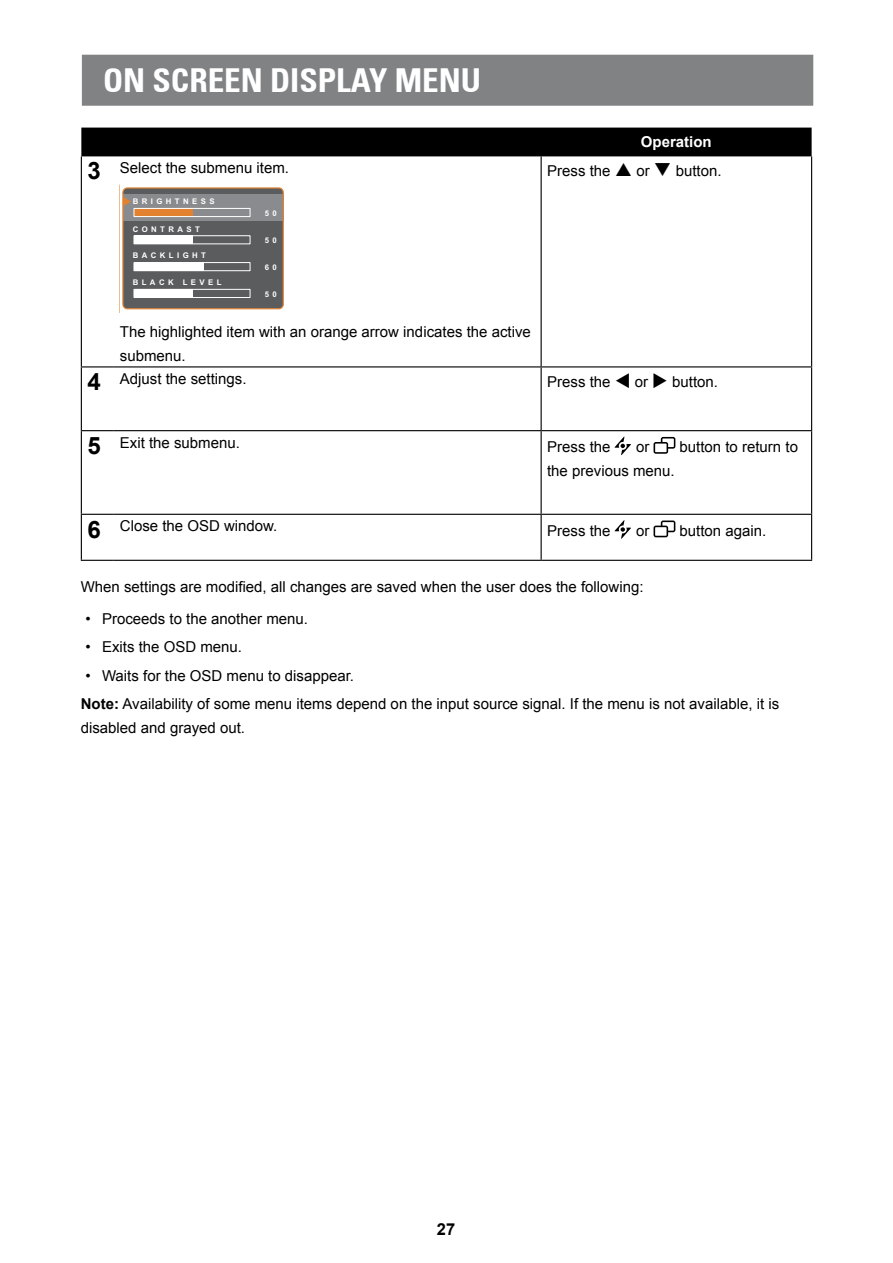
<style>
.page{position:relative;width:893px;height:1263px;background:#fff}
.page>*{position:absolute;margin:0;border:0;box-sizing:border-box;transform-origin:0 0}
.t1{font:700 condensed 33px "Univers 67";color:#fff}
.t2{font:700 16.5px "Arial";color:#000}
.t3{font:15px/24px "Arial";color:#000}
.t4{font:700 15px "Arial";color:#fff}
.t5{font:700 7.8px "Arial";letter-spacing:.44em;color:#fff}
.s1{font-weight:700;font-size:24px}
.s2{font-weight:700}
</style>
<div class="page">
<div style="left:82px;top:55px;width:731px;height:51px;background:#808284;border:2px solid #808284"></div>
<div style="left:81px;top:128px;width:731px;height:28px;background:#000"></div>
<hr style="left:541px;top:156px;width:1px;height:210px;background:#000">
<hr style="left:811px;top:156px;width:1px;height:210px;background:#000">
<hr style="left:541px;top:366px;width:271px;height:1px;background:#000">
<hr style="left:541px;top:367px;width:1px;height:63px;background:#000">
<hr style="left:811px;top:367px;width:1px;height:63px;background:#000">
<hr style="left:541px;top:430px;width:271px;height:1px;background:#000">
<hr style="left:541px;top:431px;width:1px;height:83px;background:#000">
<hr style="left:811px;top:431px;width:1px;height:83px;background:#000">
<hr style="left:541px;top:514px;width:271px;height:1px;background:#000">
<hr style="left:541px;top:515px;width:1px;height:45px;background:#000">
<hr style="left:811px;top:515px;width:1px;height:45px;background:#000">
<hr style="left:541px;top:560px;width:271px;height:1px;background:#000">
<hr style="left:81px;top:156px;width:1px;height:210px;background:#000">
<hr style="left:81px;top:366px;width:33px;height:1px;background:#000">
<hr style="left:81px;top:367px;width:1px;height:63px;background:#000">
<hr style="left:114px;top:366px;width:427px;height:1px;background:#000">
<hr style="left:81px;top:430px;width:33px;height:1px;background:#000">
<hr style="left:81px;top:431px;width:1px;height:83px;background:#000">
<hr style="left:114px;top:430px;width:427px;height:1px;background:#000">
<hr style="left:81px;top:514px;width:33px;height:1px;background:#000">
<hr style="left:81px;top:515px;width:1px;height:45px;background:#000">
<hr style="left:114px;top:514px;width:427px;height:1px;background:#000">
<hr style="left:81px;top:560px;width:33px;height:1px;background:#000">
<hr style="left:114px;top:560px;width:427px;height:1px;background:#000">
<div style="left:123px;top:188px;width:160px;height:121px;background:#5b5c5e;border-radius:4px"></div>
<div style="left:123px;top:194px;width:160px;height:27px;background:#8a8b8e"></div>
<div style="left:122px;top:187px;width:162px;height:122px;border:1px solid #e28230;border-radius:4px"></div>
<div style="left:134px;top:208px;width:58px;height:9px;background:#e28230"></div>
<div style="left:134px;top:208px;width:116px;height:9px;border:1px solid #fff"></div>
<div style="left:134px;top:289px;width:58px;height:8px;background:#fff"></div>
<div style="left:134px;top:289px;width:116px;height:9px;border:1px solid #fff"></div>
<div style="left:134px;top:263px;width:70px;height:8px;background:#fff"></div>
<div style="left:134px;top:262px;width:116px;height:9px;border:1px solid #fff"></div>
<div style="left:134px;top:236px;width:58px;height:8px;background:#fff"></div>
<div style="left:134px;top:235px;width:116px;height:9px;border:1px solid #fff"></div>
<svg style="left:122px;top:187px;width:9px;height:123px"></svg>
<svg style="left:615px;top:437px;width:16px;height:18px"></svg>
<svg style="left:653px;top:437px;width:22px;height:17px"></svg>
<svg style="left:615px;top:520px;width:16px;height:19px"></svg>
<svg style="left:653px;top:520px;width:22px;height:17px"></svg>
<h1 class="t1" style="left:103px;top:60px;width:379px">ON SCREEN DISPLAY MENU</h1>
<p class="t3" style="left:87px;top:156px;width:203px"><span class="s1">3</span> Select the submenu item.</p>
<p class="t5" style="left:133px;top:196px;width:83px">BRIGHTNESS</p>
<p class="t5" style="left:265px;top:208px;width:14px">5 0</p>
<p class="t5" style="left:133px;top:224px;width:69px">CONTRAST</p>
<p class="t5" style="left:133px;top:250px;width:75px">BACKLIGHT</p>
<p class="t5" style="left:133px;top:277px;width:90px">BLACK LEVEL</p>
<p class="t5" style="left:265px;top:235px;width:14px">5 0</p>
<p class="t5" style="left:265px;top:262px;width:14px">6 0</p>
<p class="t5" style="left:265px;top:289px;width:14px">5 0</p>
<p class="t3" style="left:120px;top:320px;width:413px">The highlighted item with an orange arrow indicates the active submenu.</p>
<p class="t4" style="left:641px;top:132px;width:72px">Operation</p>
<p class="t3" style="left:547px;top:159px;width:65px">Press the</p>
<p class="t3" style="left:636px;top:159px;width:87px">or ❑ button.</p>
<p class="t3" style="left:87px;top:367px;width:161px"><span class="s1">4</span> Adjust the settings.</p>
<p class="t3" style="left:547px;top:370px;width:172px">Press the ▼ or ◆ button.</p>
<p class="t3" style="left:87px;top:430px;width:154px"><span class="s1">5</span> Exit the submenu.</p>
<p class="t3" style="left:547px;top:435px;width:65px">Press the</p>
<p class="t3" style="left:636px;top:435px;width:15px">or</p>
<p class="t3" style="left:680px;top:435px;width:120px">button to return to</p>
<p class="t3" style="left:547px;top:459px;width:129px">the previous menu.</p>
<p class="t3" style="left:87px;top:514px;width:192px"><span class="s1">6</span> Close the OSD window.</p>
<p class="t3" style="left:547px;top:519px;width:65px">Press the</p>
<p class="t3" style="left:636px;top:519px;width:15px">or</p>
<p class="t3" style="left:680px;top:519px;width:88px">button again.</p>
<p class="t3" style="left:81px;top:574px;width:564px">When settings are modified, all changes are saved when the user does the following:</p>
<p class="t3" style="left:86px;top:607px;width:224px">• Proceeds to the another menu.</p>
<p class="t3" style="left:86px;top:635px;width:158px">• Exits the OSD menu.</p>
<p class="t3" style="left:81px;top:661px;width:700px;line-height:28.2px;text-indent:5px">• Waits for the OSD menu to disappear.<br><span class="s2">Note:</span> Availability of some menu items depend on the input source signal. If the menu is not available, it is</p>
<p class="t3" style="left:81px;top:716px;width:166px">disabled and grayed out.</p>
<p class="t2" style="left:437px;top:1218px;width:20px">27</p>
</div>
